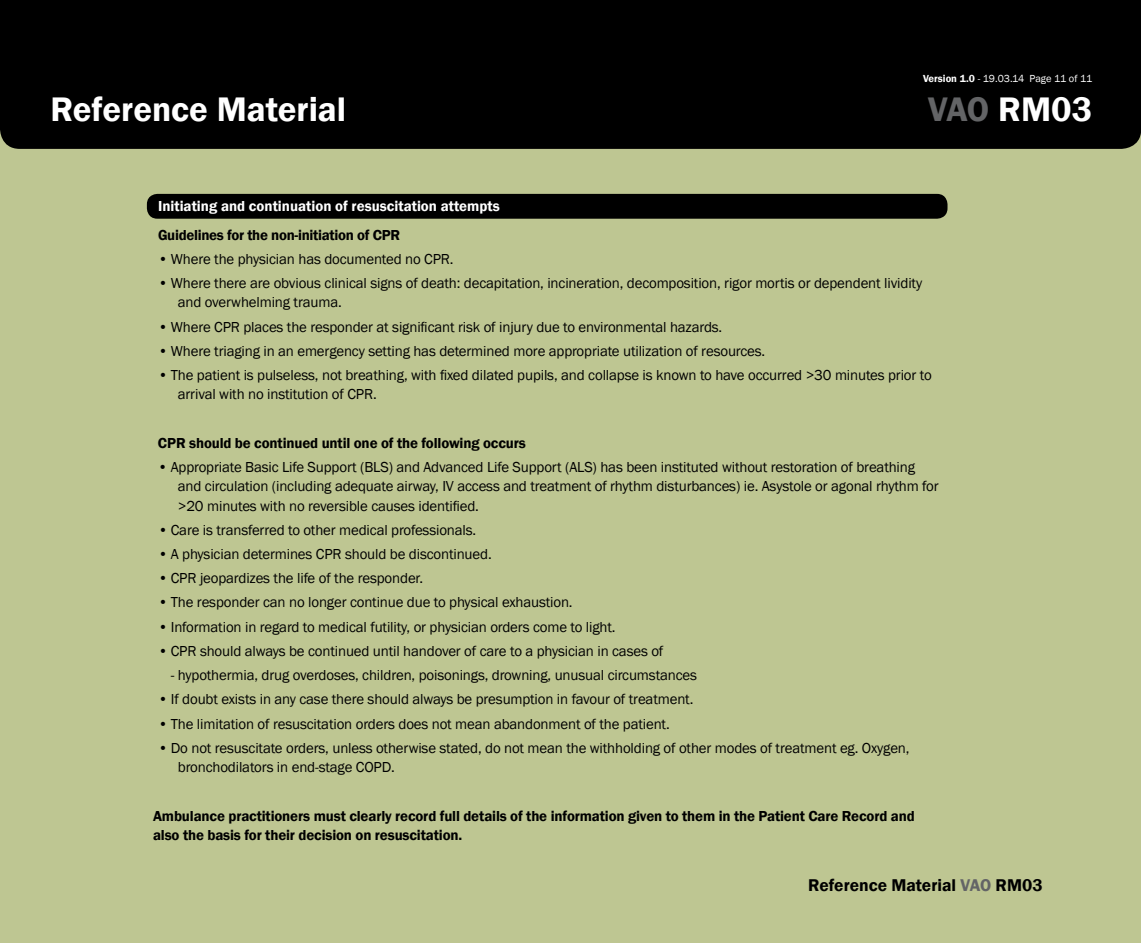
<style>
.page{position:relative;width:1141px;height:943px;background:#bec692}
.page>*{position:absolute;margin:0;border:0;box-sizing:border-box;transform-origin:0 0}
.t1{font:600 35px "Franklin Gothic";color:#fff}
.t2{font:600 17.5px "Franklin Gothic";color:#000}
.t3{font:14.88px/19.2px "Franklin Gothic";letter-spacing:-.01em;color:#000}
.t4{font:600 14.88px/19.2px "Franklin Gothic";letter-spacing:-.01em;color:#000}
.t5{font:600 14.88px "Franklin Gothic";color:#fff}
.t6{font:10.5px "Franklin Gothic";letter-spacing:-.005em;color:#fff}
.s1{font-weight:600}
.s2{color:#636466}
</style>
<div class="page">
<div style="left:0;top:0;width:1141px;height:149px;background:#000"></div>
<div style="left:147px;top:194px;width:800px;height:25px;background:#000;border-radius:10px"></div>
<p class="t6" style="left:923px;top:72px;width:171px"><span class="s1">Version 1.0</span> - 19.03.14 Page 11 of 11</p>
<h1 class="t1" style="left:50px;top:88px;width:297px">Reference Material</h1>
<h1 class="t1" style="left:928px;top:88px;width:166px"><span class="s2">VAO</span> RM03</h1>
<p class="t5" style="left:158px;top:196px;width:343px">Initiating and continuation of resuscitation attempts</p>
<p class="t4" style="left:158px;top:225px;width:244px">Guidelines for the non-initiation of CPR</p>
<p class="t3" style="left:158px;top:250px;width:297px">• Where the physician has documented no CPR.</p>
<p class="t3" style="left:178px;top:274px;width:746px;text-indent:-20px">• Where there are obvious clinical signs of death: decapitation, incineration, decomposition, rigor mortis or dependent lividity and overwhelming trauma.</p>
<p class="t3" style="left:158px;top:317px;width:566px">• Where CPR places the responder at significant risk of injury due to environmental hazards.</p>
<p class="t3" style="left:158px;top:341px;width:609px">• Where triaging in an emergency setting has determined more appropriate utilization of resources.</p>
<p class="t3" style="left:178px;top:366px;width:755px;text-indent:-20px">• The patient is pulseless, not breathing, with fixed dilated pupils, and collapse is known to have occurred &gt;30 minutes prior to arrival with no institution of CPR.</p>
<p class="t4" style="left:158px;top:433px;width:369px">CPR should be continued until one of the following occurs</p>
<p class="t3" style="left:178px;top:458px;width:762px;text-indent:-20px">• Appropriate Basic Life Support (BLS) and Advanced Life Support (ALS) has been instituted without restoration of breathing and circulation (including adequate airway, IV access and treatment of rhythm disturbances) ie. Asystole or agonal rhythm for &gt;20 minutes with no reversible causes identified.</p>
<p class="t3" style="left:158px;top:520px;width:320px">• Care is transferred to other medical professionals.</p>
<p class="t3" style="left:158px;top:544px;width:335px">• A physician determines CPR should be discontinued.</p>
<p class="t3" style="left:158px;top:569px;width:267px">• CPR jeopardizes the life of the responder.</p>
<p class="t3" style="left:158px;top:593px;width:416px">• The responder can no longer continue due to physical exhaustion.</p>
<p class="t3" style="left:158px;top:617px;width:459px">• Information in regard to medical futility, or physician orders come to light.</p>
<p class="t3" style="left:158px;top:641px;width:507px">• CPR should always be continued until handover of care to a physician in cases of</p>
<p class="t3" style="left:171px;top:666px;width:528px">- hypothermia, drug overdoses, children, poisonings, drowning, unusual circumstances</p>
<p class="t3" style="left:158px;top:690px;width:537px">• If doubt exists in any case there should always be presumption in favour of treatment.</p>
<p class="t3" style="left:158px;top:714px;width:513px">• The limitation of resuscitation orders does not mean abandonment of the patient.</p>
<p class="t3" style="left:178px;top:738px;width:733px;text-indent:-20px">• Do not resuscitate orders, unless otherwise stated, do not mean the withholding of other modes of treatment eg. Oxygen, bronchodilators in end-stage COPD.</p>
<p class="t4" style="left:153px;top:806px;width:763px">Ambulance practitioners must clearly record full details of the information given to them in the Patient Care Record and also the basis for their decision on resuscitation.</p>
<p class="t2" style="left:808px;top:874px;width:236px">Reference Material <span class="s2">VAO</span> RM03</p>
</div>
